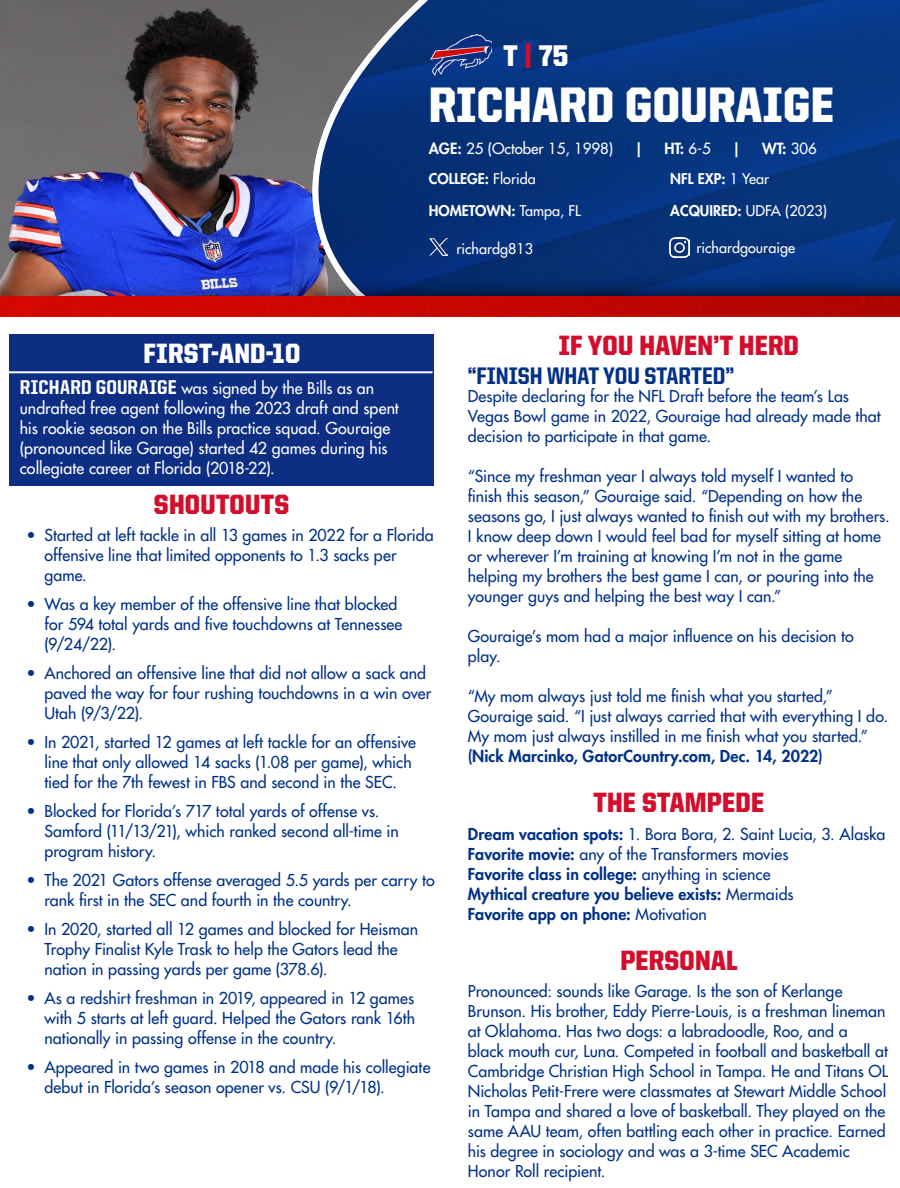
<style>
.page{position:relative;width:900px;height:1188px;background:#fff}
.page>*{position:absolute;margin:0;border:0;box-sizing:border-box;transform-origin:0 0}
.t1{font:900 50px "United Sans Semi Cond";letter-spacing:.01em;color:#fff}
.t2{font:900 30px "United Sans Semi Cond";color:#fff}
.t3{font:900 28px "United Sans Semi Cond";letter-spacing:.01em;color:#d30d2b}
.t4{font:900 28px "United Sans Semi Cond";letter-spacing:.02em;color:#fff}
.t5{font:800 24px "United Sans Semi Cond";color:#003186}
.t6{font:500 16px/20px "Futura Std";letter-spacing:.005em;color:#003186}
.t7{font:500 16px/20px "Futura Std";letter-spacing:.005em;color:#fff}
.t8{font:800 16px "Futura Std";letter-spacing:.005em;color:#003186}
.t9{font:500 15px "Futura Std";color:#fff}
.t10{font:800 15px "Futura Std";color:#fff}
.t11{font:500 14.4px "Futura Std";color:#fff}
.t12{font:800 14.4px "Futura Std";color:#fff}
.s1{color:#d30d2b}
.s2{font-weight:800}
.s3{font-weight:500}
.s4{font-family:"United Sans Semi Cond";font-weight:800;font-size:20px}
</style>
<div class="page">
<img style="left:442px;top:0;width:458px;height:279px">
<img style="left:0;top:0;width:442px;height:296px">
<div style="left:10px;top:334px;width:424px;height:152px;background:#0d2e82"></div>
<hr style="left:3px;top:371px;width:430px;height:2px;background:#fff">
<img style="left:1px;top:279px;width:899px;height:17px">
<img style="left:430px;top:35px;width:62px;height:40px">
<img style="left:0;top:296px;width:900px;height:21px">
<img style="left:669px;top:238px;width:20px;height:20px">
<img style="left:429px;top:239px;width:19px;height:17px">
<p class="t2" style="left:503px;top:40px;width:66px">T <span class="s1">|</span> 75</p>
<p class="t1" style="left:429px;top:78px;width:407px">RICHARD GOURAIGE</p>
<p class="t9" style="left:429px;top:140px;width:186px"><span class="s2">AGE:</span> 25 (October 15, 1998)</p>
<p class="t10" style="left:635px;top:139px;width:10px">|</p>
<p class="t10" style="left:665px;top:139px;width:48px">HT: <span class="s3">6-5</span></p>
<p class="t10" style="left:733px;top:139px;width:10px">|</p>
<p class="t10" style="left:762px;top:139px;width:56px">WT: <span class="s3">306</span></p>
<p class="t12" style="left:429px;top:170px;width:109px">COLLEGE: <span class="s3">Florida</span></p>
<p class="t12" style="left:429px;top:202px;width:153px">HOMETOWN: <span class="s3">Tampa, FL</span></p>
<p class="t12" style="left:670px;top:170px;width:100px">NFL EXP: <span class="s3">1 Year</span></p>
<p class="t11" style="left:670px;top:202px;width:158px"><span class="s2">ACQUIRED:</span> UDFA (2023)</p>
<p class="t11" style="left:457px;top:239px;width:78px">richardg813</p>
<p class="t11" style="left:697px;top:239px;width:100px">richardgouraige</p>
<p class="t4" style="left:144px;top:339px;width:158px">FIRST-AND-10</p>
<p class="t7" style="left:20px;top:378px;width:381px"><span class="s4">RICHARD GOURAIGE</span> was signed by the Bills as an undrafted free agent following the 2023 draft and spent his rookie season on the Bills practice squad. Gouraige (pronounced like Garage) started 42 games during his collegiate career at Florida (2018-22).</p>
<p class="t3" style="left:154px;top:489px;width:137px">SHOUTOUTS</p>
<p class="t6" style="left:44px;top:525px;width:391px;text-indent:-18px">• Started at left tackle in all 13 games in 2022 for a Florida offensive line that limited opponents to 1.3 sacks per game.</p>
<p class="t6" style="left:44px;top:594px;width:360px;text-indent:-18px">• Was a key member of the offensive line that blocked for 594 total yards and five touchdowns at Tennessee (9/24/22).</p>
<p class="t6" style="left:44px;top:663px;width:388px;text-indent:-18px">• Anchored an offensive line that did not allow a sack and paved the way for four rushing touchdowns in a win over<br>Utah (9/3/22).</p>
<p class="t6" style="left:44px;top:732px;width:373px;text-indent:-18px">• In 2021, started 12 games at left tackle for an offensive line that only allowed 14 sacks (1.08 per game), which tied for the 7th fewest in FBS and second in the SEC.</p>
<p class="t6" style="left:44px;top:801px;width:356px;text-indent:-18px">• Blocked for Florida’s 717 total yards of offense vs.<br>Samford (11/13/21), which ranked second all-time in program history.</p>
<p class="t6" style="left:44px;top:870px;width:392px;text-indent:-18px">• The 2021 Gators offense averaged 5.5 yards per carry to rank first in the SEC and fourth in the country.</p>
<p class="t6" style="left:44px;top:919px;width:375px;text-indent:-18px">• In 2020, started all 12 games and blocked for Heisman<br>Trophy Finalist Kyle Trask to help the Gators lead the nation in passing yards per game (378.6).</p>
<p class="t6" style="left:44px;top:988px;width:372px;text-align:justify;text-indent:-18px">• As a redshirt freshman in 2019, appeared in 12 games with 5 starts at left guard. Helped the Gators rank 16th nationally in passing offense in the country.</p>
<p class="t6" style="left:44px;top:1057px;width:388px;text-indent:-18px">• Appeared in two games in 2018 and made his collegiate debut in Florida’s season opener vs. CSU (9/1/18).</p>
<p class="t3" style="left:559px;top:331px;width:242px">IF YOU HAVEN’T HERD</p>
<p class="t5" style="left:468px;top:363px;width:268px">“FINISH WHAT YOU STARTED”</p>
<p class="t6" style="left:468px;top:386px;width:414px">Despite declaring for the NFL Draft before the team’s Las<br>Vegas Bowl game in 2022, Gouraige had already made that decision to participate in that game.</p>
<p class="t6" style="left:468px;top:466px;width:423px">“Since my freshman year I always told myself I wanted to finish this season,” Gouraige said. “Depending on how the seasons go, I just always wanted to finish out with my brothers.<br>I know deep down I would feel bad for myself sitting at home or wherever I’m training at knowing I’m not in the game helping my brothers the best game I can, or pouring into the younger guys and helping the best way I can.”</p>
<p class="t6" style="left:468px;top:626px;width:387px">Gouraige’s mom had a major influence on his decision to play.</p>
<p class="t6" style="left:468px;top:686px;width:422px">“My mom always just told me finish what you started,” Gouraige said. “I just always carried that with everything I do.<br>My mom just always instilled in me finish what you started.” <span class="s2">(Nick Marcinko, GatorCountry.com, Dec. 14, 2022)</span></p>
<p class="t3" style="left:593px;top:787px;width:172px">THE STAMPEDE</p>
<p class="t6" style="left:468px;top:824px;width:419px"><span class="s2">Dream vacation spots:</span> 1. Bora Bora, 2. Saint Lucia, 3. Alaska</p>
<p class="t6" style="left:468px;top:844px;width:322px"><span class="s2">Favorite movie:</span> any of the Transformers movies</p>
<p class="t8" style="left:468px;top:864px;width:304px">Favorite class in college: <span class="s3">anything in science</span></p>
<p class="t8" style="left:468px;top:884px;width:327px">Mythical creature you believe exists: <span class="s3">Mermaids</span></p>
<p class="t8" style="left:468px;top:904px;width:241px">Favorite app on phone: <span class="s3">Motivation</span></p>
<p class="t3" style="left:620px;top:945px;width:119px">PERSONAL</p>
<p class="t6" style="left:468px;top:981px;width:422px">Pronounced: sounds like Garage. Is the son of Kerlange Brunson. His brother, Eddy Pierre-Louis, is a freshman lineman at Oklahoma. Has two dogs: a labradoodle, Roo, and a<br>black mouth cur, Luna. Competed in football and basketball at Cambridge Christian High School in Tampa. He and Titans OL Nicholas Petit-Frere were classmates at Stewart Middle School in Tampa and shared a love of basketball. They played on the same AAU team, often battling each other in practice. Earned his degree in sociology and was a 3-time SEC Academic Honor Roll recipient.</p>
</div>
